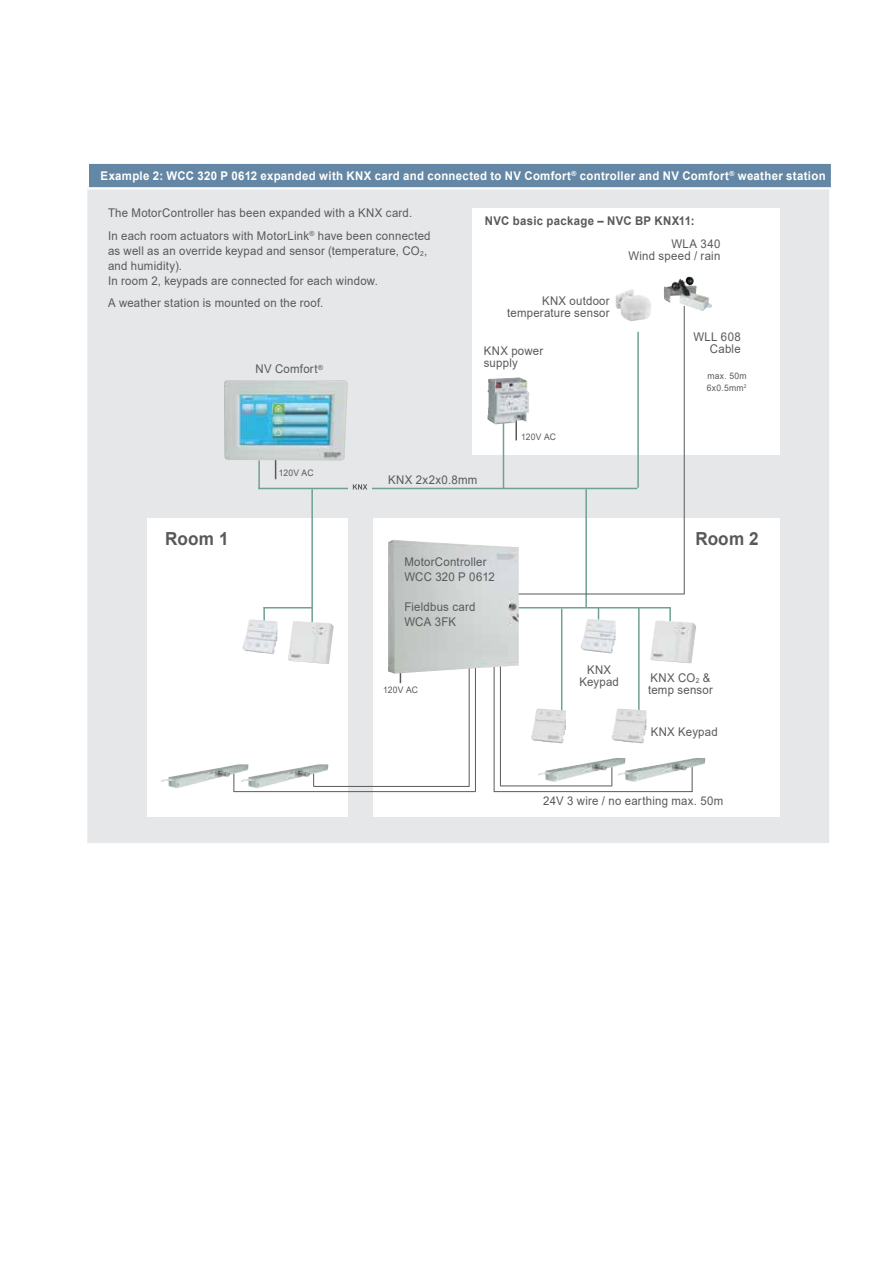
<style>
.page{position:relative;width:893px;height:1263px;background:#fff}
.page>*{position:absolute;margin:0;border:0;box-sizing:border-box;transform-origin:0 0}
.t1{font:700 18px "Arial";letter-spacing:.01em;color:#58595b;scale:.95 1}
.t2{font:12px/12px "Arial";letter-spacing:.02em;color:#58595b;scale:.95 1}
.t3{font:700 12px "Arial";letter-spacing:.03em;color:#fff;scale:.95 1}
.t4{font:700 12px "Arial";letter-spacing:.025em;color:#58595b;scale:.95 1}
.t5{font:9px/12px "Arial";letter-spacing:.03em;color:#58595b;scale:.95 1}
</style>
<div class="page">
<div style="left:85px;top:186px;width:746px;height:659px;background:#e6e7e8;border:2px solid #fff"></div>
<div style="left:472px;top:208px;width:308px;height:247px;background:#fff"></div>
<div style="left:147px;top:518px;width:201px;height:298px;background:#fff"></div>
<div style="left:374px;top:518px;width:406px;height:299px;background:#fff"></div>
<div style="left:88px;top:163px;width:744px;height:25px;background:#6487a5"></div>
<hr style="left:87px;top:162px;width:746px;height:2px;background:#fff">
<hr style="left:87px;top:164px;width:2px;height:23px;background:#fff">
<hr style="left:831px;top:164px;width:2px;height:23px;background:#fff">
<hr style="left:87px;top:187px;width:746px;height:2px;background:#fff">
<hr style="left:258px;top:460px;width:2px;height:29px;background:#70a095">
<hr style="left:311px;top:489px;width:2px;height:137px;background:#70a095">
<hr style="left:500px;top:644px;width:1px;height:142px;background:#58595b">
<hr style="left:475px;top:644px;width:1px;height:148px;background:#58595b">
<hr style="left:494px;top:634px;width:1px;height:158px;background:#58595b">
<hr style="left:469px;top:630px;width:1px;height:157px;background:#58595b">
<hr style="left:585px;top:489px;width:2px;height:118px;background:#70a095">
<hr style="left:598px;top:608px;width:1px;height:31px;background:#70a095">
<hr style="left:669px;top:608px;width:2px;height:31px;background:#70a095">
<hr style="left:263px;top:607px;width:2px;height:32px;background:#70a095">
<svg style="left:275px;top:461px;width:1px;height:18px"></svg>
<hr style="left:503px;top:413px;width:1px;height:75px;background:#70a095">
<hr style="left:515px;top:418px;width:2px;height:22px;background:#58595b">
<hr style="left:637px;top:332px;width:2px;height:156px;background:#70a095">
<hr style="left:258px;top:488px;width:379px;height:1px;background:#70a095">
<hr style="left:263px;top:607px;width:50px;height:1px;background:#70a095">
<hr style="left:314px;top:786px;width:155px;height:1px;background:#58595b">
<hr style="left:500px;top:785px;width:112px;height:1px;background:#58595b">
<hr style="left:494px;top:791px;width:198px;height:1px;background:#58595b">
<hr style="left:234px;top:791px;width:242px;height:1px;background:#58595b">
<hr style="left:510px;top:607px;width:161px;height:1px;background:#70a095">
<div style="left:348px;top:475px;width:24px;height:24px;background:#e6e7e8"></div>
<svg style="left:353px;top:484px;width:14px;height:5px"></svg>
<hr style="left:561px;top:609px;width:1px;height:109px;background:#70a095">
<hr style="left:638px;top:607px;width:2px;height:109px;background:#70a095">
<hr style="left:684px;top:306px;width:1px;height:288px;background:#58595b">
<hr style="left:507px;top:594px;width:178px;height:1px;background:#58595b">
<img style="left:224px;top:380px;width:124px;height:81px">
<img style="left:487px;top:377px;width:42px;height:47px">
<img style="left:615px;top:289px;width:36px;height:32px">
<img style="left:288px;top:621px;width:46px;height:43px">
<img style="left:650px;top:620px;width:46px;height:43px">
<img style="left:243px;top:619px;width:34px;height:35px">
<img style="left:581px;top:619px;width:34px;height:34px">
<img style="left:664px;top:277px;width:48px;height:34px">
<img style="left:388px;top:540px;width:131px;height:134px">
<img style="left:531px;top:708px;width:35px;height:35px">
<img style="left:612px;top:708px;width:34px;height:35px">
<img style="left:161px;top:764px;width:80px;height:24px">
<img style="left:538px;top:758px;width:80px;height:24px">
<img style="left:241px;top:764px;width:87px;height:24px">
<img style="left:618px;top:758px;width:87px;height:24px">
<p class="t3" style="left:101px;top:167px;width:765px">Example 2: WCC 320 P 0612 expanded with KNX card and connected to NV Comfort<sup>®</sup> controller and NV Comfort<sup>®</sup> weather station</p>
<p class="t2" style="left:108px;top:202px;width:341px;line-height:22.5px">The MotorController has been expanded with a KNX card.<br>In each room actuators with MotorLink<sup>®</sup> have been connected</p>
<p class="t2" style="left:108px;top:243px;width:338px;line-height:15px">as well as an override keypad and sensor (temperature, CO<sub>2</sub>, and humidity).<br>In room 2, keypads are connected for each window.</p>
<p class="t2" style="left:108px;top:297px;width:228px">A weather station is mounted on the roof.</p>
<p class="t2" style="left:255px;top:363px;width:73px">NV Comfort<sup>®</sup></p>
<p class="t4" style="left:485px;top:213px;width:222px">NVC basic package – NVC BP KNX11:</p>
<p class="t2" style="left:628px;top:237px;width:98px;text-align:right">WLA 340<br>Wind speed / rain</p>
<p class="t2" style="left:507px;top:294px;width:110px;text-align:right">KNX outdoor temperature sensor</p>
<p class="t2" style="left:484px;top:344px;width:64px">KNX power supply</p>
<p class="t5" style="left:521px;top:430px;width:38px">120V AC</p>
<p class="t2" style="left:693px;top:331px;width:51px;text-align:right">WLL 608<br>Cable</p>
<p class="t5" style="left:707px;top:370px;width:43px">max. 50m<br>6x0.5mm<sup>2</sup></p>
<p class="t5" style="left:279px;top:467px;width:38px">120V AC</p>
<p class="t2" style="left:388px;top:473px;width:96px">KNX 2x2x0.8mm</p>
<h1 class="t1" style="left:165px;top:526px;width:68px">Room 1</h1>
<h1 class="t1" style="left:695px;top:526px;width:68px">Room 2</h1>
<p class="t2" style="left:404px;top:555px;width:97px;line-height:15px">MotorController<br>WCC 320 P 0612</p>
<p class="t2" style="left:404px;top:600px;width:76px;line-height:15px">Fieldbus card<br>WCA 3FK</p>
<p class="t5" style="left:383px;top:683px;width:38px">120V AC</p>
<p class="t2" style="left:579px;top:664px;width:43px;text-align:center">KNX<br>Keypad</p>
<p class="t2" style="left:648px;top:671px;width:70px">KNX CO<sub>2</sub> &amp; temp sensor</p>
<p class="t2" style="left:651px;top:726px;width:72px">KNX Keypad</p>
<p class="t2" style="left:543px;top:794px;width:191px">24V 3 wire / no earthing max. 50m</p>
</div>
